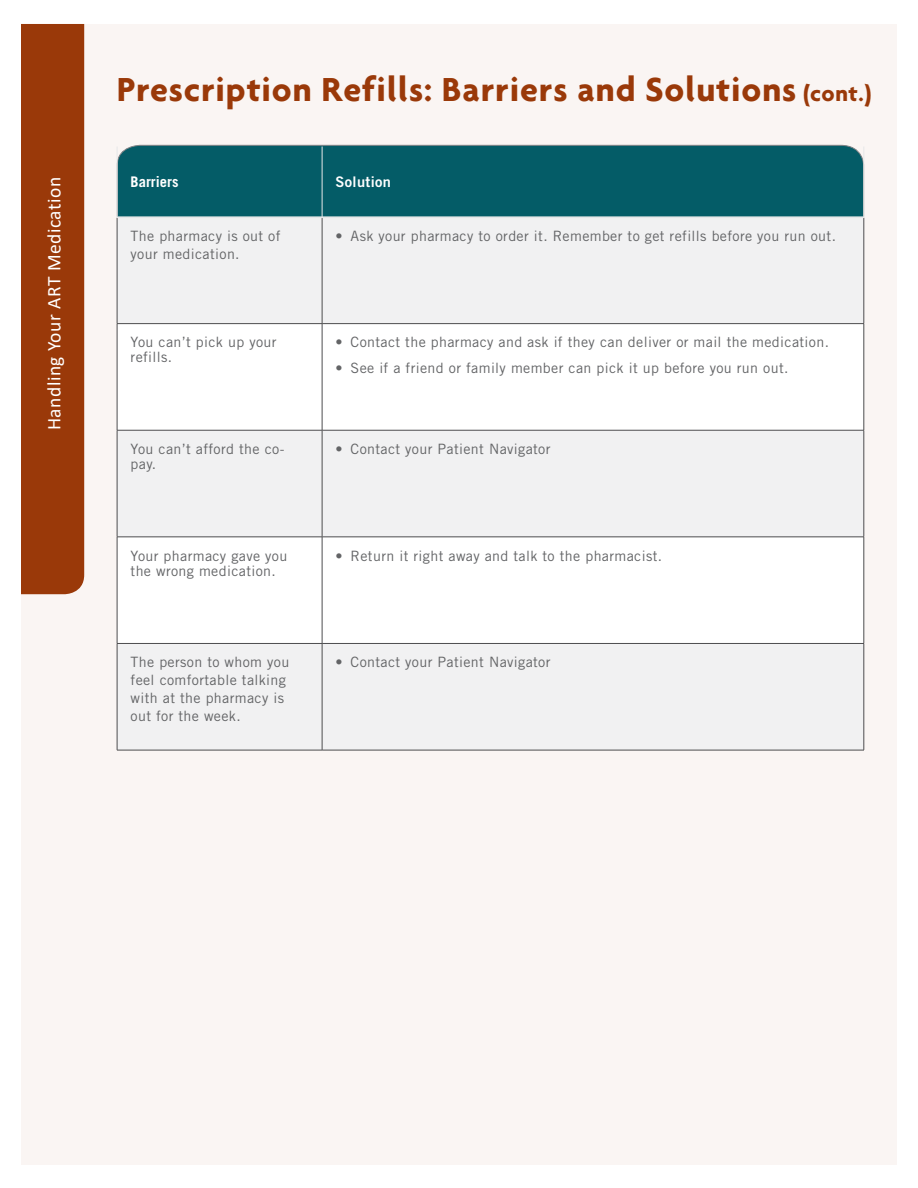
<style>
.page{position:relative;width:918px;height:1188px;background:#fff}
.page>*{position:absolute;margin:0;border:0;box-sizing:border-box;transform-origin:0 0}
.t1{font:700 36px "Agenda";letter-spacing:.025em;color:#9a3909}
.t2{font:19.5px "Calibri";letter-spacing:.025em;color:#fff}
.t3{font:700 14.7px "Trade Gothic LT Std";color:#fff}
.t4{font:14.7px "Trade Gothic LT Std Bd 2";letter-spacing:.025em;color:#fff}
.t5{font:14.25px/18px "Trade Gothic LT Std";letter-spacing:.025em;color:#636466}
.s1{font-size:24px}
</style>
<div class="page">
<div style="left:21px;top:24px;width:876px;height:1140px;background:#faf5f3"></div>
<div style="left:21px;top:24px;width:63px;height:570px;background:#9a3909"></div>
<div style="left:118px;top:145px;width:746px;height:72px;background:#045c67"></div>
<svg style="left:118px;top:324px;width:746px;height:319px;fill:#fff"></svg>
<hr style="left:117px;top:218px;width:1px;height:105px;background:#4d4d4f">
<hr style="left:322px;top:218px;width:1px;height:105px;background:#4d4d4f">
<hr style="left:864px;top:218px;width:1px;height:105px;background:#4d4d4f">
<hr style="left:117px;top:323px;width:205px;height:1px;background:#4d4d4f">
<hr style="left:117px;top:324px;width:1px;height:106px;background:#4d4d4f">
<hr style="left:322px;top:323px;width:542px;height:1px;background:#4d4d4f">
<hr style="left:322px;top:324px;width:1px;height:106px;background:#4d4d4f">
<hr style="left:864px;top:324px;width:1px;height:106px;background:#4d4d4f">
<hr style="left:117px;top:430px;width:205px;height:1px;background:#4d4d4f">
<hr style="left:117px;top:430px;width:1px;height:107px;background:#4d4d4f">
<hr style="left:322px;top:430px;width:542px;height:1px;background:#4d4d4f">
<hr style="left:322px;top:430px;width:1px;height:107px;background:#4d4d4f">
<hr style="left:864px;top:430px;width:1px;height:107px;background:#4d4d4f">
<hr style="left:117px;top:537px;width:205px;height:1px;background:#4d4d4f">
<hr style="left:117px;top:537px;width:1px;height:106px;background:#4d4d4f">
<hr style="left:322px;top:537px;width:542px;height:1px;background:#4d4d4f">
<hr style="left:322px;top:537px;width:1px;height:106px;background:#4d4d4f">
<hr style="left:864px;top:537px;width:1px;height:106px;background:#4d4d4f">
<hr style="left:117px;top:643px;width:205px;height:1px;background:#4d4d4f">
<hr style="left:117px;top:644px;width:1px;height:106px;background:#4d4d4f">
<hr style="left:322px;top:643px;width:542px;height:1px;background:#4d4d4f">
<hr style="left:322px;top:644px;width:1px;height:106px;background:#4d4d4f">
<hr style="left:864px;top:644px;width:1px;height:106px;background:#4d4d4f">
<hr style="left:117px;top:750px;width:205px;height:1px;background:#4d4d4f">
<hr style="left:322px;top:750px;width:542px;height:1px;background:#4d4d4f">
<hr style="left:117px;top:147px;width:1px;height:70px;background:#e6e7e8">
<hr style="left:322px;top:147px;width:1px;height:70px;background:#e6e7e8">
<hr style="left:864px;top:147px;width:1px;height:70px;background:#e6e7e8">
<hr style="left:117px;top:217px;width:205px;height:1px;background:#e6e7e8">
<hr style="left:322px;top:217px;width:542px;height:1px;background:#e6e7e8">
<p class="t2" style="left:40px;top:430px;width:255px;rotate:-90deg">Handling Your ART Medication</p>
<h1 class="t1" style="left:117px;top:67px;width:756px">Prescription Refills: Barriers and Solutions <span class="s1">(cont.)</span></h1>
<p class="t3" style="left:131px;top:173px;width:49px">Barriers</p>
<p class="t4" style="left:336px;top:173px;width:57px">Solution</p>
<p class="t5" style="left:131px;top:227px;width:151px">The pharmacy is out of your medication.</p>
<p class="t5" style="left:336px;top:227px;width:502px">• Ask your pharmacy to order it. Remember to get refills before you run out.</p>
<p class="t5" style="left:131px;top:335px;width:148px;line-height:15px">You can’t pick up your refills.</p>
<p class="t5" style="left:336px;top:333px;width:495px">• Contact the pharmacy and ask if they can deliver or mail the medication.</p>
<p class="t5" style="left:336px;top:359px;width:454px">• See if a friend or family member can pick it up before you run out.</p>
<p class="t5" style="left:131px;top:441px;width:155px;line-height:15px">You can’t afford the co&shy;pay.</p>
<p class="t5" style="left:336px;top:440px;width:216px">• Contact your Patient Navigator</p>
<p class="t5" style="left:131px;top:548px;width:158px;line-height:15px">Your pharmacy gave you the wrong medication.</p>
<p class="t5" style="left:336px;top:546px;width:328px">• Return it right away and talk to the pharmacist.</p>
<p class="t5" style="left:131px;top:653px;width:160px">The person to whom you feel comfortable talking with at the pharmacy is out for the week.</p>
<p class="t5" style="left:336px;top:653px;width:216px">• Contact your Patient Navigator</p>
</div>
